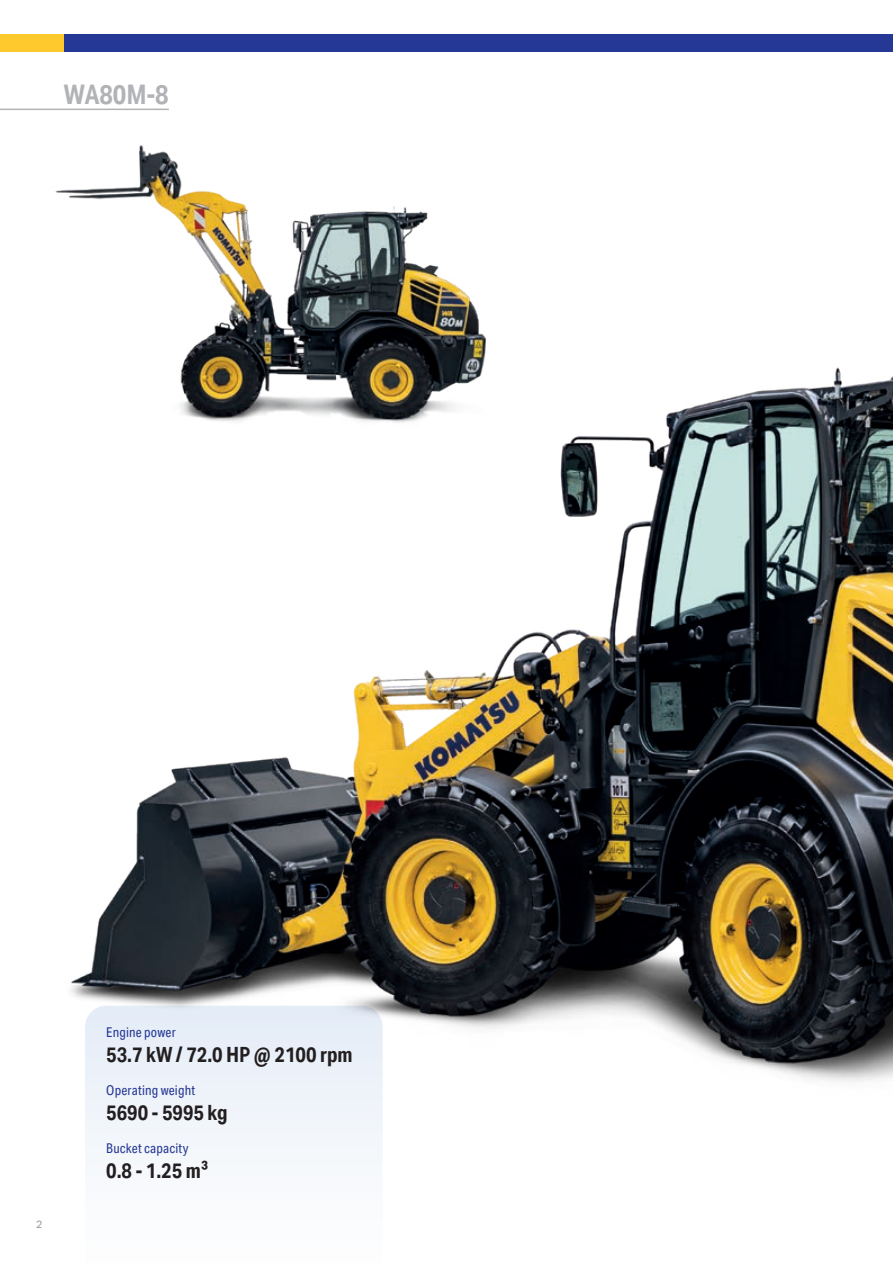
<style>
.page{position:relative;width:893px;height:1263px;background:#fff}
.page>*{position:absolute;margin:0;border:0;box-sizing:border-box;transform-origin:0 0}
.t1{font:700 27px "Aktiv Grotesk Cd";color:#b2b3b7}
.t2{font:700 21px "Aktiv Grotesk Cd";color:#231f20}
.t3{font:13.5px "Aktiv Grotesk Cd";letter-spacing:.01em;color:#263895}
.t4{font:10.5px "Aktiv Grotesk";color:#939598}
</style>
<div class="page">
<div style="left:85px;top:1111px;width:298px;height:49px;background:#f3f6fb"></div>
<img style="left:71px;top:367px;width:822px;height:744px">
<img style="left:55px;top:145px;width:440px;height:283px">
<hr style="left:0;top:109px;width:169px;height:1px;background:#b2b3b7">
<div style="left:0;top:34px;width:143px;height:17px;background:#fec92d"></div>
<div style="left:64px;top:34px;width:829px;height:17px;background:#263895"></div>
<p class="t1" style="left:64px;top:79px;width:107px">WA80M-8</p>
<p class="t4" style="left:36px;top:1218px;width:8px">2</p>
<p class="t3" style="left:106px;top:1024px;width:71px">Engine power</p>
<p class="t2" style="left:106px;top:1042px;width:248px">53.7 kW / 72.0 HP @ 2100 rpm</p>
<p class="t3" style="left:106px;top:1082px;width:91px">Operating weight</p>
<p class="t2" style="left:106px;top:1100px;width:123px">5690 - 5995 kg</p>
<p class="t3" style="left:106px;top:1140px;width:84px">Bucket capacity</p>
<p class="t2" style="left:106px;top:1158px;width:103px">0.8 - 1.25 m³</p>
</div>
